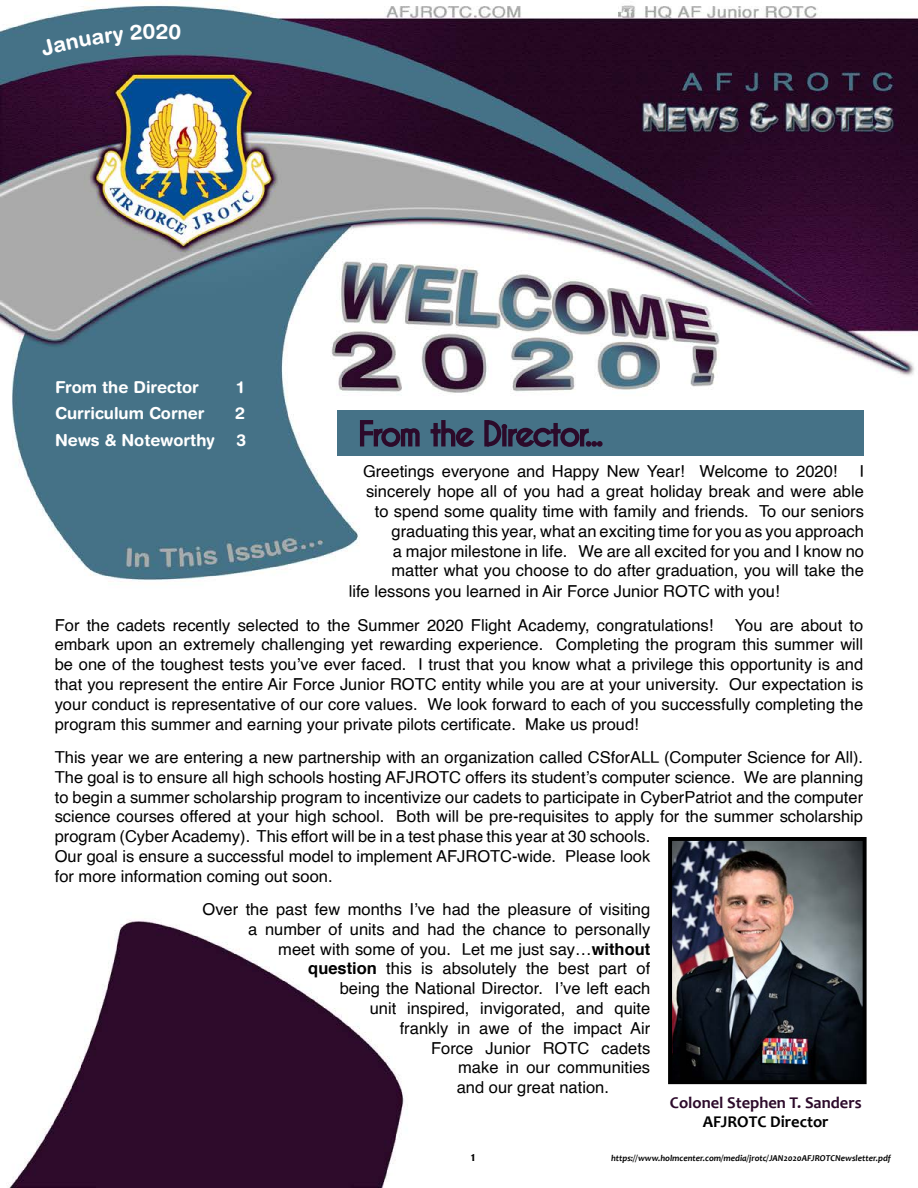
<style>
.page{position:relative;width:918px;height:1188px;background:#fff}
.page>*{position:absolute;margin:0;border:0;box-sizing:border-box;transform-origin:0 0}
.t1{font:700 21px "Helvetica Rounded";color:#fff}
.t2{font:16.5px/19.8px "Helvetica";color:#000;text-align:justify}
.t3{font:700 16.5px "Helvetica Rounded";color:#fff}
.t4{font:700 16.5px "Candara";color:#2c0a2a}
.t5{font:700 16.5px "Candara";color:#000}
.t6{font:700 13.5px "Candara";color:#000}
.t7{font:italic 700 9px "Candara";color:#000}
.s1{font-weight:700}
</style>
<div class="page">
<img style="left:0;top:0;width:918px;height:1188px">
<div style="left:338px;top:411px;width:526px;height:45px;background:#457287"></div>
<svg style="left:360px;top:420px;width:60px;height:27px"></svg>
<svg style="left:430px;top:420px;width:45px;height:27px"></svg>
<svg style="left:484px;top:420px;width:119px;height:27px"></svg>
<img style="left:673px;top:842px;width:189px;height:237px">
<div style="left:668px;top:837px;width:199px;height:247px;border:4px solid #000"></div>
<div style="left:40px;top:30px;width:84px;height:26px;background:#457287"></div>
<svg style="left:130px;top:24px;width:25px;height:16px"></svg>
<svg style="left:169px;top:24px;width:12px;height:16px"></svg>
<p class="t1" style="left:156px;top:19px;width:14px">2</p>
<p class="t3" style="left:55px;top:377px;width:145px">From the Director</p>
<p class="t3" style="left:237px;top:377px;width:8px">1</p>
<p class="t3" style="left:55px;top:404px;width:151px">Curriculum Corner</p>
<p class="t3" style="left:235px;top:404px;width:11px">2</p>
<p class="t3" style="left:55px;top:430px;width:161px">News &amp; Noteworthy</p>
<p class="t3" style="left:237px;top:430px;width:11px">3</p>
<p class="t2" style="left:363px;top:462px;width:476px">Greetings everyone and Happy New Year! Welcome to 2020!</p>
<p class="t2" style="left:859px;top:462px;width:6px">I</p>
<p class="t2" style="left:366px;top:482px;width:499px">sincerely hope all of you had a great holiday break and were able</p>
<p class="t2" style="left:375px;top:502px;width:491px">to spend some quality time with family and friends. To our seniors</p>
<p class="t2" style="left:391px;top:522px;width:474px">graduating this year, what an exciting time for you as you approach</p>
<p class="t2" style="left:393px;top:541px;width:473px">a major milestone in life. We are all excited for you and I know no</p>
<p class="t2" style="left:391px;top:561px;width:474px">matter what you choose to do after graduation, you will take the</p>
<p class="t2" style="left:349px;top:582px;width:433px">life lessons you learned in Air Force Junior ROTC with you!</p>
<p class="t2" style="left:55px;top:615px;width:660px">For the cadets recently selected to the Summer 2020 Flight Academy, congratulations!</p>
<p class="t2" style="left:55px;top:615px;width:810px;text-indent:680px">You are about to embark upon an extremely challenging yet rewarding experience. Completing the program this summer will be one of the toughest tests you’ve ever faced. I trust that you know what a privilege this opportunity is and that you represent the entire Air Force Junior ROTC entity while you are at your university. Our expectation is your conduct is representative of our core values. We look forward to each of you successfully completing the program this summer and earning your private pilots certificate. Make us proud!</p>
<p class="t2" style="left:55px;top:748px;width:810px;text-align:left">This year we are entering a new partnership with an organization called CSforALL (Computer Science for All).<br>The goal is to ensure all high schools hosting AFJROTC offers its student’s computer science. We are planning to begin a summer scholarship program to incentivize our cadets to participate in CyberPatriot and the computer science courses offered at your high school. Both will be pre-requisites to apply for the summer scholarship program (Cyber Academy). This effort will be in a test phase this year at 30 schools.<br>Our goal is ensure a successful model to implement AFJROTC-wide. Please look<br>for more information coming out soon.</p>
<p class="t2" style="left:203px;top:900px;width:449px">Over the past few months I’ve had the pleasure of visiting</p>
<p class="t2" style="left:248px;top:920px;width:404px">a number of units and had the chance to personally</p>
<p class="t2" style="left:278px;top:939px;width:374px">meet with some of you. Let me just say…<span class="s1">without</span></p>
<p class="t2" style="left:308px;top:959px;width:344px"><span class="s1">question</span> this is absolutely the best part of</p>
<p class="t2" style="left:340px;top:979px;width:312px">being the National Director. I’ve left each</p>
<p class="t2" style="left:370px;top:999px;width:282px">unit inspired, invigorated, and quite</p>
<p class="t2" style="left:400px;top:1019px;width:252px">frankly in awe of the impact Air</p>
<p class="t2" style="left:431px;top:1038px;width:221px">Force Junior ROTC cadets</p>
<p class="t2" style="left:458px;top:1058px;width:193px">make in our communities</p>
<p class="t2" style="left:457px;top:1078px;width:154px">and our great nation.</p>
<p class="t4" style="left:670px;top:1092px;width:193px">Colonel Stephen T. Sanders</p>
<p class="t5" style="left:703px;top:1112px;width:127px">AFJROTC Director</p>
<p class="t6" style="left:471px;top:1148px;width:6px">1</p>
<p class="t7" style="left:611px;top:1152px;width:281px">https://www.holmcenter.com/media/jrotc/JAN2020AFJROTCNewsletter.pdf</p>
</div>
